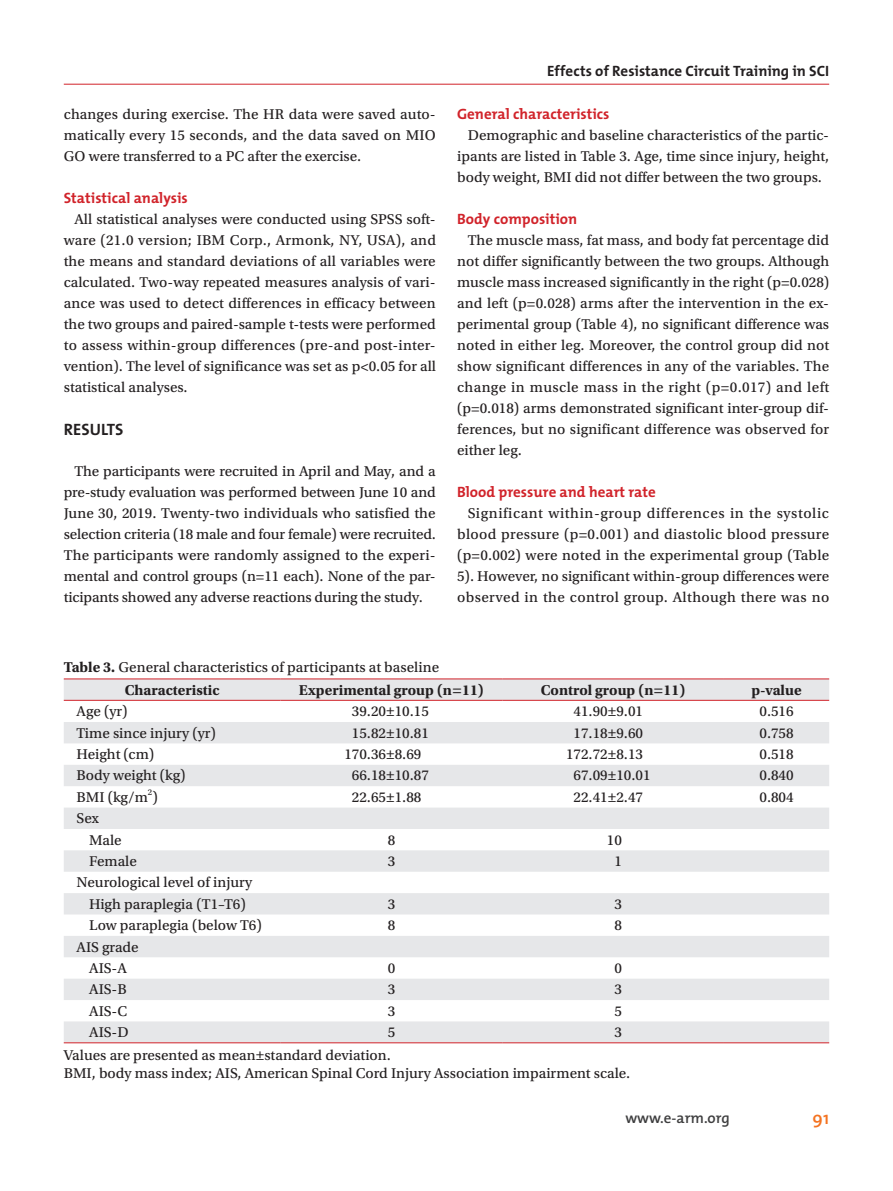
<style>
.page{position:relative;width:893px;height:1191px;background:#fff}
.page>*{position:absolute;margin:0;border:0;box-sizing:border-box;transform-origin:0 0}
.t1{font:600 18px "The Mix";color:#f47321}
.서론{font:700 16.5px "The Mix";color:#231f20}
.바탕글{font:15px/21px "Utopia Std Capt";color:#231f20;text-align:justify}
.표{font:15px "Utopia Std Capt";color:#231f20}
._1{font:700 15px "The Mix";color:#d1232a}
.표1라인{font:700 15px "Utopia Std";color:#231f20}
.t2{font:700 15px "The Mix";color:#231f20}
.t3{font:600 15px "The Mix";color:#3e3e3f}
.표-2{font:8.7px "Utopia Std Capt";color:#231f20}
.s1{font-family:"Utopia Std";font-weight:700}
</style>
<div class="page">
<hr style="left:64px;top:84px;width:765px;height:1px;background:#d1232a">
<svg style="left:64px;top:679px;width:765px;height:363px;fill:#e6e7e9"></svg>
<hr style="left:64px;top:678px;width:217px;height:1px;background:#d1232a">
<hr style="left:281px;top:678px;width:221px;height:1px;background:#d1232a">
<hr style="left:502px;top:678px;width:222px;height:1px;background:#d1232a">
<hr style="left:724px;top:678px;width:105px;height:1px;background:#d1232a">
<hr style="left:64px;top:700px;width:217px;height:1px;background:#d1232a">
<hr style="left:281px;top:700px;width:221px;height:1px;background:#d1232a">
<hr style="left:502px;top:700px;width:222px;height:1px;background:#d1232a">
<hr style="left:724px;top:700px;width:105px;height:1px;background:#d1232a">
<hr style="left:64px;top:1042px;width:217px;height:1px;background:#d1232a">
<hr style="left:281px;top:1042px;width:221px;height:1px;background:#d1232a">
<hr style="left:502px;top:1042px;width:222px;height:1px;background:#d1232a">
<hr style="left:724px;top:1042px;width:105px;height:1px;background:#d1232a">
<p class="바탕글" style="left:64px;top:104px;width:374px">changes during exercise. The HR data were saved auto&shy;matically every 15 seconds, and the data saved on MIO GO were transferred to a PC after the exercise.</p>
<p class="_1" style="left:64px;top:185px;width:126px">Statistical analysis</p>
<p class="바탕글" style="left:64px;top:209px;width:374px;text-indent:11px">All statistical analyses were conducted using SPSS soft&shy;ware (21.0 version; IBM Corp., Armonk, NY, USA), and the means and standard deviations of all variables were calculated. Two-way repeated measures analysis of vari&shy;ance was used to detect differences in efficacy between the two groups and paired-sample t-tests were performed to assess within-group differences (pre-and post-inter&shy;vention). The level of significance was set as p&lt;0.05 for all statistical analyses.</p>
<p class="서론" style="left:64px;top:416px;width:61px">RESULTS</p>
<p class="바탕글" style="left:64px;top:461px;width:374px;text-indent:11px">The participants were recruited in April and May, and a pre-study evaluation was performed between June 10 and June 30, 2019. Twenty-two individuals who satisfied the selection criteria (18 male and four female) were recruited.<br>The participants were randomly assigned to the experi&shy;mental and control groups (n=11 each). None of the par&shy;ticipants showed any adverse reactions during the study.</p>
<p class="t2" style="left:547px;top:59px;width:284px">Effects of Resistance Circuit Training in SCI</p>
<p class="_1" style="left:457px;top:101px;width:154px">General characteristics</p>
<p class="바탕글" style="left:457px;top:125px;width:374px;text-indent:11px">Demographic and baseline characteristics of the partic&shy;ipants are listed in Table 3. Age, time since injury, height, body weight, BMI did not differ between the two groups.</p>
<p class="_1" style="left:457px;top:206px;width:122px">Body composition</p>
<p class="바탕글" style="left:457px;top:230px;width:374px;text-indent:11px">The muscle mass, fat mass, and body fat percentage did not differ significantly between the two groups. Although muscle mass increased significantly in the right (p=0.028) and left (p=0.028) arms after the intervention in the ex&shy;perimental group (Table 4), no significant difference was noted in either leg. Moreover, the control group did not show significant differences in any of the variables. The change in muscle mass in the right (p=0.017) and left (p=0.018) arms demonstrated significant inter-group dif&shy;ferences, but no significant difference was observed for either leg.</p>
<p class="_1" style="left:457px;top:479px;width:200px">Blood pressure and heart rate</p>
<p class="바탕글" style="left:457px;top:503px;width:374px;text-indent:11px">Significant within-group differences in the systolic blood pressure (p=0.001) and diastolic blood pressure (p=0.002) were noted in the experimental group (Table 5). However, no significant within-group differences were observed in the control group. Although there was no</p>
<p class="표" style="left:64px;top:658px;width:377px"><span class="s1">Table 3.</span> General characteristics of participants at baseline</p>
<p class="표1라인" style="left:125px;top:681px;width:97px">Characteristic</p>
<p class="표1라인" style="left:299px;top:681px;width:187px">Experimental group (n=11)</p>
<p class="표1라인" style="left:541px;top:681px;width:146px">Control group (n=11)</p>
<p class="표1라인" style="left:751px;top:681px;width:52px">p-value</p>
<p class="표" style="left:77px;top:703px;width:53px">Age (yr)</p>
<p class="표" style="left:352px;top:703px;width:79px">39.20±10.15</p>
<p class="표" style="left:574px;top:703px;width:71px">41.90±9.01</p>
<p class="표" style="left:759px;top:703px;width:36px">0.516</p>
<p class="표" style="left:77px;top:724px;width:141px">Time since injury (yr)</p>
<p class="표" style="left:352px;top:724px;width:79px">15.82±10.81</p>
<p class="표" style="left:574px;top:724px;width:71px">17.18±9.60</p>
<p class="표" style="left:759px;top:724px;width:36px">0.758</p>
<p class="표" style="left:77px;top:746px;width:79px">Height (cm)</p>
<p class="표" style="left:344px;top:746px;width:79px">170.36±8.69</p>
<p class="표" style="left:566px;top:746px;width:79px">172.72±8.13</p>
<p class="표" style="left:759px;top:746px;width:36px">0.518</p>
<p class="표" style="left:77px;top:767px;width:111px">Body weight (kg)</p>
<p class="표" style="left:352px;top:767px;width:79px">66.18±10.87</p>
<p class="표" style="left:574px;top:767px;width:79px">67.09±10.01</p>
<p class="표" style="left:759px;top:767px;width:36px">0.840</p>
<p class="표" style="left:77px;top:789px;width:83px">BMI (kg/m )</p>
<p class="표-2" style="left:148px;top:787px;width:6px">2</p>
<p class="표" style="left:352px;top:789px;width:71px">22.65±1.88</p>
<p class="표" style="left:574px;top:789px;width:71px">22.41±2.47</p>
<p class="표" style="left:759px;top:789px;width:36px">0.804</p>
<p class="표" style="left:77px;top:810px;width:24px">Sex</p>
<p class="표" style="left:89px;top:831px;width:34px">Male</p>
<p class="표" style="left:388px;top:831px;width:9px">8</p>
<p class="표" style="left:607px;top:831px;width:17px">10</p>
<p class="표" style="left:89px;top:853px;width:49px">Female</p>
<p class="표" style="left:388px;top:853px;width:9px">3</p>
<p class="표" style="left:614px;top:853px;width:9px">1</p>
<p class="표" style="left:77px;top:874px;width:177px">Neurological level of injury</p>
<p class="표" style="left:89px;top:895px;width:158px">High paraplegia (T1–T6)</p>
<p class="표" style="left:388px;top:895px;width:9px">3</p>
<p class="표" style="left:614px;top:895px;width:9px">3</p>
<p class="표" style="left:89px;top:917px;width:174px">Low paraplegia (below T6)</p>
<p class="표" style="left:388px;top:917px;width:9px">8</p>
<p class="표" style="left:614px;top:917px;width:9px">8</p>
<p class="표" style="left:77px;top:938px;width:64px">AIS grade</p>
<p class="표" style="left:89px;top:960px;width:39px">AIS-A</p>
<p class="표" style="left:388px;top:960px;width:9px">0</p>
<p class="표" style="left:614px;top:960px;width:9px">0</p>
<p class="표" style="left:89px;top:981px;width:39px">AIS-B</p>
<p class="표" style="left:388px;top:981px;width:9px">3</p>
<p class="표" style="left:614px;top:981px;width:9px">3</p>
<p class="표" style="left:89px;top:1002px;width:39px">AIS-C</p>
<p class="표" style="left:388px;top:1002px;width:9px">3</p>
<p class="표" style="left:614px;top:1002px;width:9px">5</p>
<p class="표" style="left:89px;top:1024px;width:41px">AIS-D</p>
<p class="표" style="left:388px;top:1024px;width:9px">5</p>
<p class="표" style="left:614px;top:1024px;width:9px">3</p>
<p class="표" style="left:64px;top:1046px;width:329px">Values are presented as mean±standard deviation.</p>
<p class="표" style="left:64px;top:1064px;width:568px">BMI, body mass index; AIS, American Spinal Cord Injury Association impairment scale.</p>
<p class="t3" style="left:625px;top:1105px;width:106px">www.e-arm.org</p>
<p class="t1" style="left:813px;top:1102px;width:18px">91</p>
</div>
